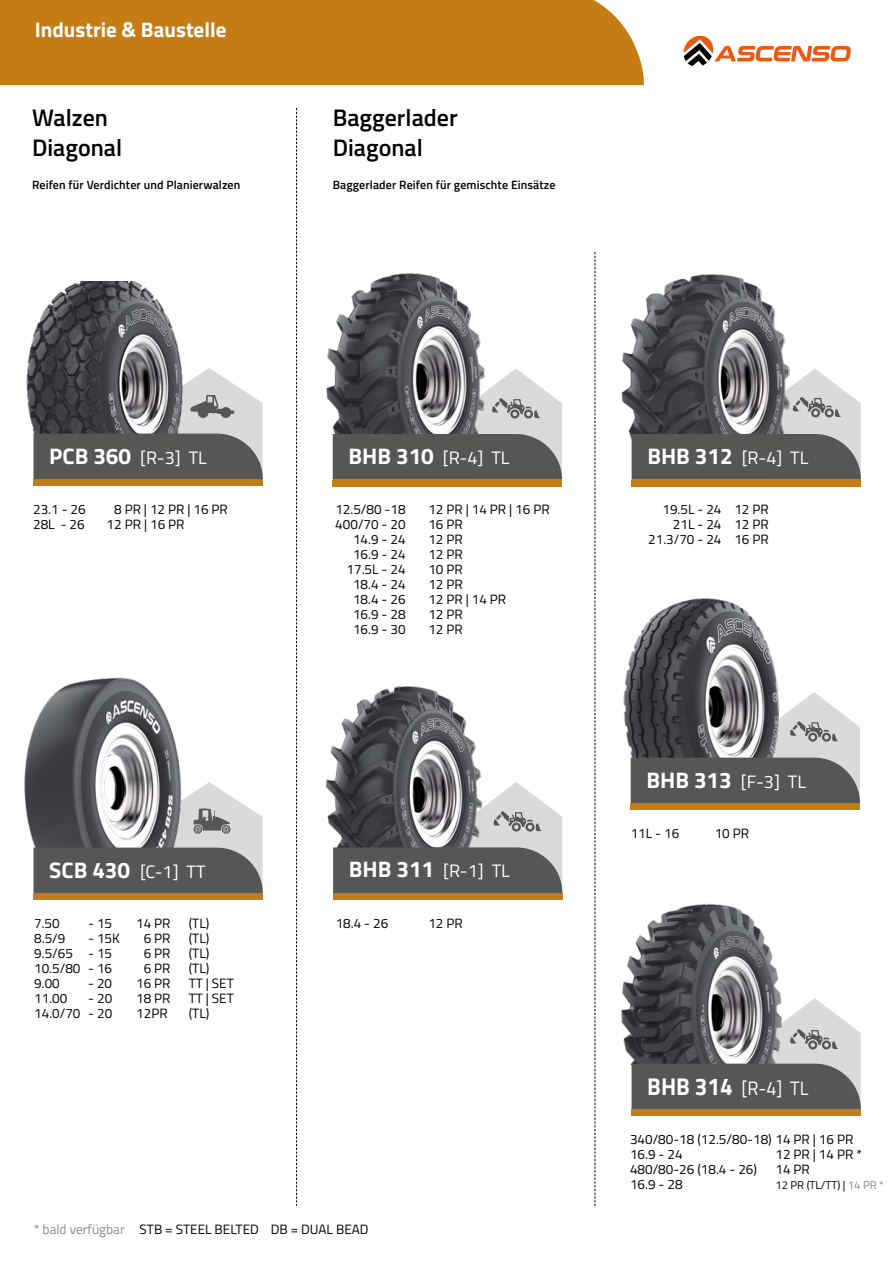
<style>
.page{position:relative;width:893px;height:1263px;background:#fff}
.page>*{position:absolute;margin:0;border:0;box-sizing:border-box;transform-origin:0 0}
.t1{font:600 24px/30px "Titillium";color:#000}
.t2{font:700 21px "Titillium";color:#fff}
.t3{font:19.5px "Titillium";color:#fff;scale:.93 1}
.t4{font:18px "Titillium";color:#fff}
.t5{font:13.5px/15px "Titillium";color:#000;text-align:right}
.t6{font:600 12px "Titillium";letter-spacing:.01em;color:#000}
.t7{font:11.25px "Titillium";color:#000}
.s1{font-weight:700;font-size:22.5px}
.s2{color:#8f8986}
.s3{font-weight:700;font-size:24.3px}
.s4{color:#868786}
</style>
<div class="page">
<svg style="left:595px;top:252px;width:1px;height:954px"></svg>
<div style="left:0;top:0;width:644px;height:85px;background:#c67c14"></div>
<svg style="left:296px;top:108px;width:1px;height:1098px"></svg>
<svg style="left:683px;top:36px;width:168px;height:30px"></svg>
<img style="left:26px;top:281px;width:156px;height:150px">
<div style="left:33px;top:479px;width:230px;height:7px;background:#c67c14"></div>
<svg style="left:33px;top:368px;width:230px;height:111px;background:#747374"></svg>
<img style="left:24px;top:677px;width:157px;height:164px">
<img style="left:326px;top:273px;width:158px;height:191px">
<div style="left:333px;top:480px;width:229px;height:6px;background:#c67c14"></div>
<svg style="left:333px;top:368px;width:229px;height:112px;background:#787879"></svg>
<img style="left:623px;top:598px;width:156px;height:191px">
<div style="left:631px;top:803px;width:229px;height:7px;background:#c67c14"></div>
<svg style="left:631px;top:692px;width:229px;height:111px;background:#777778"></svg>
<img style="left:325px;top:686px;width:157px;height:142px">
<div style="left:333px;top:893px;width:229px;height:7px;background:#c67c14"></div>
<svg style="left:333px;top:782px;width:229px;height:111px;background:#7a7a7b"></svg>
<img style="left:621px;top:274px;width:169px;height:191px">
<div style="left:632px;top:480px;width:229px;height:6px;background:#c67c14"></div>
<svg style="left:632px;top:368px;width:229px;height:112px;background:#747475"></svg>
<svg style="left:33px;top:782px;width:230px;height:111px;background:#818182"></svg>
<div style="left:33px;top:893px;width:230px;height:7px;background:#c67c14"></div>
<img style="left:621px;top:904px;width:161px;height:160px">
<svg style="left:632px;top:998px;width:229px;height:111px;background:#787879"></svg>
<div style="left:632px;top:1109px;width:229px;height:7px;background:#c67c14"></div>
<h2 class="t2" style="left:35px;top:14px;width:193px">Industrie &amp; Baustelle</h2>
<h1 class="t1" style="left:32px;top:101px;width:91px">Walzen<br>Diagonal</h1>
<p class="t6" style="left:32px;top:175px;width:210px">Reifen für Verdichter und Planierwalzen</p>
<h1 class="t1" style="left:333px;top:101px;width:126px">Baggerlader<br>Diagonal</h1>
<p class="t6" style="left:333px;top:175px;width:224px">Baggerlader Reifen für gemischte Einsätze</p>
<h3 class="t4" style="left:49px;top:444px;width:159px"><span class="s1">PCB 360</span> [R-3] TL</h3>
<h3 class="t4" style="left:348px;top:444px;width:163px"><span class="s1">BHB 310</span> [R-4] TL</h3>
<p class="t5" style="left:33px;top:501px;width:54px">23.1 - 26</p>
<p class="t5" style="left:114px;top:501px;width:115px">8 PR | 12 PR | 16 PR</p>
<p class="t5" style="left:33px;top:516px;width:53px">28L - 26</p>
<p class="t5" style="left:107px;top:516px;width:79px">12 PR | 16 PR</p>
<p class="t5" style="left:335px;top:501px;width:72px">12.5/80 -18<br>400/70 - 20<br>14.9 - 24<br>16.9 - 24<br>17.5L - 24<br>18.4 - 24<br>18.4 - 26<br>16.9 - 28<br>16.9 - 30</p>
<p class="t5" style="left:428px;top:501px;width:123px;text-align:left">12 PR | 14 PR | 16 PR<br>16 PR<br>12 PR<br>12 PR<br>10 PR<br>12 PR<br>12 PR | 14 PR<br>12 PR<br>12 PR</p>
<h3 class="t4" style="left:49px;top:858px;width:158px"><span class="s1">SCB 430</span> [C-1] TT</h3>
<h3 class="t4" style="left:349px;top:858px;width:163px"><span class="s1">BHB 311</span> [R-1] TL</h3>
<p class="t5" style="left:34px;top:915px;width:27px">7.50</p>
<p class="t5" style="left:88px;top:915px;width:26px">- 15</p>
<p class="t5" style="left:136px;top:915px;width:36px">14 PR</p>
<p class="t5" style="left:189px;top:915px;width:22px">(TL)</p>
<p class="t5" style="left:34px;top:930px;width:33px">8.5/9</p>
<p class="t5" style="left:88px;top:930px;width:33px">- 15K</p>
<p class="t5" style="left:144px;top:930px;width:28px">6 PR</p>
<p class="t5" style="left:189px;top:930px;width:22px">(TL)</p>
<p class="t5" style="left:34px;top:945px;width:80px">9.5/65 - 15</p>
<p class="t5" style="left:144px;top:945px;width:28px">6 PR</p>
<p class="t5" style="left:189px;top:945px;width:22px">(TL)</p>
<p class="t5" style="left:34px;top:960px;width:80px">10.5/80 - 16</p>
<p class="t5" style="left:144px;top:960px;width:28px">6 PR</p>
<p class="t5" style="left:189px;top:960px;width:22px">(TL)</p>
<p class="t5" style="left:34px;top:975px;width:27px">9.00</p>
<p class="t5" style="left:88px;top:975px;width:26px">- 20</p>
<p class="t5" style="left:136px;top:975px;width:36px">16 PR</p>
<p class="t5" style="left:189px;top:975px;width:47px">TT | SET</p>
<p class="t5" style="left:34px;top:990px;width:35px">11.00</p>
<p class="t5" style="left:88px;top:990px;width:26px">- 20</p>
<p class="t5" style="left:136px;top:990px;width:36px">18 PR</p>
<p class="t5" style="left:189px;top:990px;width:47px">TT | SET</p>
<p class="t5" style="left:34px;top:1005px;width:80px">14.0/70 - 20</p>
<p class="t5" style="left:136px;top:1005px;width:33px">12PR</p>
<p class="t5" style="left:189px;top:1005px;width:22px">(TL)</p>
<p class="t5" style="left:333px;top:915px;width:57px">‚18.4 - 26</p>
<p class="t5" style="left:428px;top:915px;width:36px">12 PR</p>
<p class="t5" style="left:34px;top:1221px;width:336px"><span class="s2">* bald verfügbar</span> STB = STEEL BELTED DB = DUAL BEAD</p>
<h3 class="t4" style="left:647px;top:444px;width:163px"><span class="s1">BHB 312</span> [R-4] TL</h3>
<p class="t5" style="left:648px;top:501px;width:75px">19.5L - 24<br>21L - 24<br>21.3/70 - 24</p>
<p class="t5" style="left:734px;top:501px;width:36px;text-align:justify">12 PR 12 PR 16 PR</p>
<h3 class="t4" style="left:646px;top:768px;width:161px"><span class="s1">BHB 313</span> [F-3] TL</h3>
<p class="t5" style="left:631px;top:825px;width:50px">11L - 16</p>
<p class="t5" style="left:715px;top:825px;width:36px">10 PR</p>
<h3 class="t3" style="left:647px;top:1074px;width:175px"><span class="s3">BHB 314</span> [R-4] TL</h3>
<p class="t5" style="left:630px;top:1131px;width:225px;text-align:left">340/80-18 (12.5/80-18) 14 PR | 16 PR<br>16.9 - 24</p>
<p class="t5" style="left:775px;top:1146px;width:88px">12 PR | 14 PR *</p>
<p class="t5" style="left:630px;top:1161px;width:129px">480/80-26 (18.4 - 26)</p>
<p class="t5" style="left:775px;top:1161px;width:36px">14 PR</p>
<p class="t5" style="left:630px;top:1176px;width:54px">16.9 - 28</p>
<p class="t7" style="left:775px;top:1177px;width:110px">12 PR (TL/TT) | <span class="s4">14 PR *</span></p>
</div>
